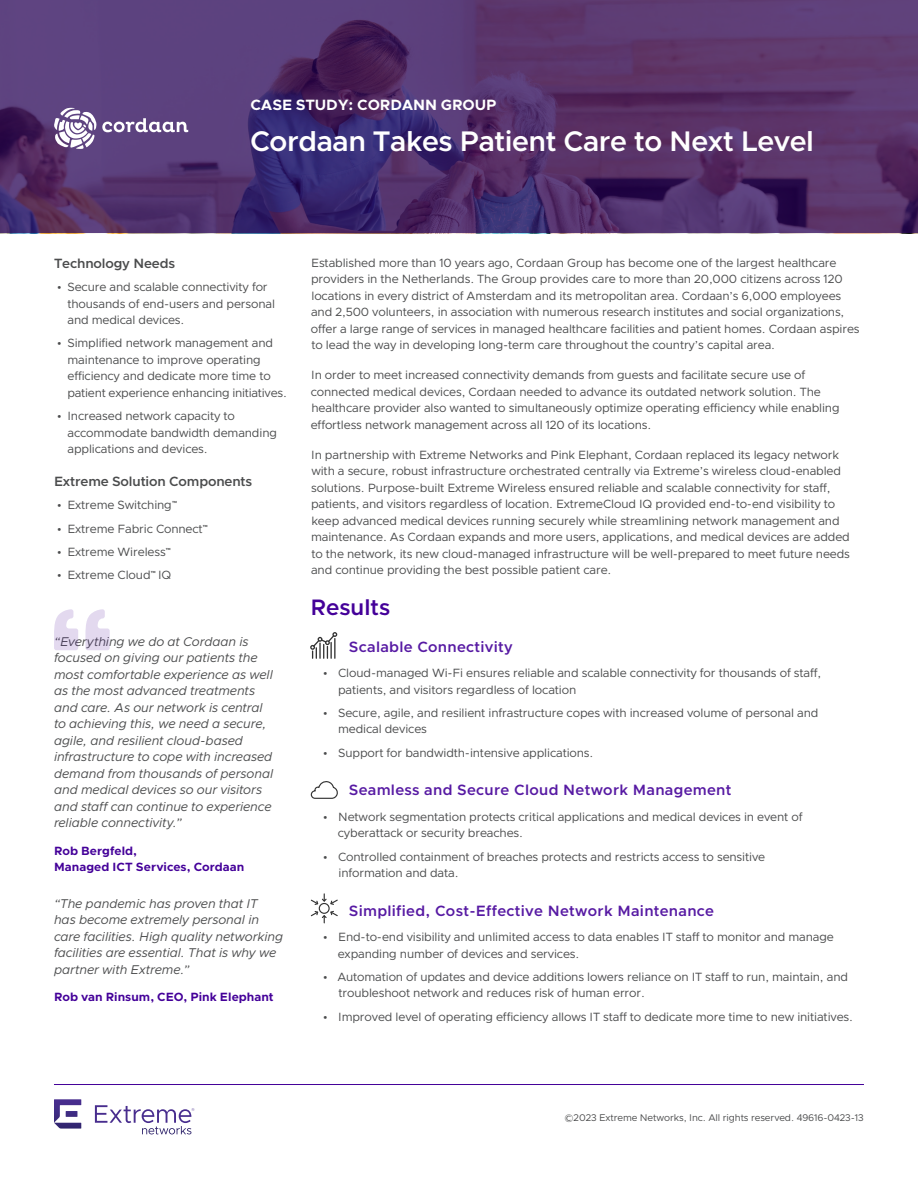
<style>
.page{position:relative;width:918px;height:1188px;background:#fff}
.page>*{position:absolute;margin:0;border:0;box-sizing:border-box;transform-origin:0 0}
.t1{font:600 28.5px "Clarity City";letter-spacing:-.015em;color:#fff}
.t2{font:600 22.5px "Clarity City";color:#409}
.t3{font:600 15px "Clarity City";letter-spacing:.02em;color:#571aa3}
.t4{font:700 15px "Clarity City";letter-spacing:-.01em;color:#fff}
.Sidebar_-_H2{font:600 13.5px "Clarity City";letter-spacing:-.01em;color:#4b4c4d}
.Pull_Quote___Body{font:italic 12.75px/16.5px "Clarity City";letter-spacing:-.005em;color:#4b4c4d}
.Body{font:12px/16.5px "Clarity City";letter-spacing:-.01em;color:#4b4c4d}
.Pull_Quote___Name{font:700 12px/16.5px "Clarity City";letter-spacing:.005em;color:#409}
.t5{font:9.75px "Clarity City";letter-spacing:-.01em;color:#4b4c4d}
</style>
<div class="page">
<hr style="left:54px;top:1084px;width:810px;height:1px;background:#409">
<svg style="left:54px;top:1099px;width:27px;height:30px"></svg>
<svg style="left:95px;top:1105px;width:99px;height:29px"></svg>
<svg style="left:0;top:0;width:918px;height:233px;background:#53336e"></svg>
<svg style="left:311px;top:632px;width:26px;height:26px"></svg>
<svg style="left:311px;top:781px;width:27px;height:18px"></svg>
<svg style="left:311px;top:894px;width:27px;height:29px"></svg>
<div style="left:319px;top:903px;width:11px;height:11px;border:1px solid #333;border-radius:50%"></div>
<svg style="left:54px;top:108px;width:134px;height:41px"></svg>
<svg style="left:54px;top:609px;width:56px;height:41px"></svg>
<h1 class="t4" style="left:250px;top:95px;width:248px">CASE STUDY: CORDANN GROUP</h1>
<h1 class="t1" style="left:250px;top:123px;width:566px">Cordaan Takes Patient Care to Next Level</h1>
<p class="Sidebar_-_H2" style="left:54px;top:255px;width:123px">Technology Needs</p>
<p class="Body" style="left:68px;top:279px;width:209px;text-indent:-11px">• Secure and scalable connectivity for thousands of end-users and personal and medical devices.</p>
<p class="Body" style="left:68px;top:335px;width:221px;text-indent:-11px">• Simplified network management and maintenance to improve operating efficiency and dedicate more time to patient experience enhancing initiatives.</p>
<p class="Body" style="left:68px;top:408px;width:211px;text-indent:-11px">• Increased network capacity to accommodate bandwidth demanding applications and devices.</p>
<p class="Sidebar_-_H2" style="left:54px;top:473px;width:200px">Extreme Solution Components</p>
<p class="Body" style="left:57px;top:497px;width:122px">• Extreme Switching<sup>™</sup></p>
<p class="Body" style="left:57px;top:520px;width:153px">• Extreme Fabric Connect<sup>™</sup></p>
<p class="Body" style="left:57px;top:543px;width:116px">• Extreme Wireless<sup>™</sup></p>
<p class="Body" style="left:57px;top:567px;width:116px">• Extreme Cloud<sup>™</sup> IQ</p>
<p class="Pull_Quote___Body" style="left:54px;top:633px;width:221px">“Everything we do at Cordaan is focused on giving our patients the most comfortable experience as well as the most advanced treatments and care. As our network is central to achieving this, we need a secure, agile, and resilient cloud-based infrastructure to cope with increased demand from thousands of personal and medical devices so our visitors and staff can continue to experience reliable connectivity.”</p>
<p class="Pull_Quote___Name" style="left:54px;top:842px;width:192px">Rob Bergfeld,<br>Managed ICT Services, Cordaan</p>
<p class="Pull_Quote___Body" style="left:54px;top:895px;width:231px">“The pandemic has proven that IT<br>has become extremely personal in care facilities. High quality networking facilities are essential. That is why we partner with Extreme.”</p>
<p class="Pull_Quote___Name" style="left:54px;top:989px;width:221px">Rob van Rinsum, CEO, Pink Elephant</p>
<p class="Body" style="left:311px;top:254px;width:550px">Established more than 10 years ago, Cordaan Group has become one of the largest healthcare providers in the Netherlands. The Group provides care to more than 20,000 citizens across 120 locations in every district of Amsterdam and its metropolitan area. Cordaan’s 6,000 employees and 2,500 volunteers, in association with numerous research institutes and social organizations, offer a large range of services in managed healthcare facilities and patient homes. Cordaan aspires to lead the way in developing long-term care throughout the country’s capital area.</p>
<p class="Body" style="left:311px;top:367px;width:530px">In order to meet increased connectivity demands from guests and facilitate secure use of connected medical devices, Cordaan needed to advance its outdated network solution. The healthcare provider also wanted to simultaneously optimize operating efficiency while enabling effortless network management across all 120 of its locations.</p>
<p class="Body" style="left:311px;top:446px;width:540px">In partnership with Extreme Networks and Pink Elephant, Cordaan replaced its legacy network with a secure, robust infrastructure orchestrated centrally via Extreme’s wireless cloud-enabled solutions. Purpose-built Extreme Wireless ensured reliable and scalable connectivity for staff, patients, and visitors regardless of location. ExtremeCloud IQ provided end-to-end visibility to keep advanced medical devices running securely while streamlining network management and maintenance. As Cordaan expands and more users, applications, and medical devices are added to the network, its new cloud-managed infrastructure will be well-prepared to meet future needs and continue providing the best possible patient care.</p>
<h2 class="t2" style="left:310px;top:593px;width:81px">Results</h2>
<h3 class="t3" style="left:349px;top:637px;width:165px">Scalable Connectivity</h3>
<p class="Body" style="left:338px;top:665px;width:485px;text-indent:-15px">• Cloud-managed Wi-Fi ensures reliable and scalable connectivity for thousands of staff, patients, and visitors regardless of location</p>
<p class="Body" style="left:338px;top:705px;width:482px;text-indent:-15px">• Secure, agile, and resilient infrastructure copes with increased volume of personal and medical devices</p>
<p class="Body" style="left:323px;top:744px;width:272px">• Support for bandwidth-intensive applications.</p>
<h3 class="t3" style="left:349px;top:781px;width:384px">Seamless and Secure Cloud Network Management</h3>
<p class="Body" style="left:338px;top:808px;width:466px;text-indent:-15px">• Network segmentation protects critical applications and medical devices in event of cyberattack or security breaches.</p>
<p class="Body" style="left:338px;top:848px;width:428px;text-indent:-15px">• Controlled containment of breaches protects and restricts access to sensitive information and data.</p>
<h3 class="t3" style="left:349px;top:901px;width:367px">Simplified, Cost-Effective Network Maintenance</h3>
<p class="Body" style="left:338px;top:929px;width:498px;text-indent:-15px">• End-to-end visibility and unlimited access to data enables IT staff to monitor and manage expanding number of devices and services.</p>
<p class="Body" style="left:338px;top:968px;width:511px;text-indent:-15px">• Automation of updates and device additions lowers reliance on IT staff to run, maintain, and troubleshoot network and reduces risk of human error.</p>
<p class="Body" style="left:323px;top:1008px;width:532px">• Improved level of operating efficiency allows IT staff to dedicate more time to new initiatives.</p>
<p class="t5" style="left:565px;top:1111px;width:301px">©2023 Extreme Networks, Inc. All rights reserved. 49616-0423-13</p>
</div>
